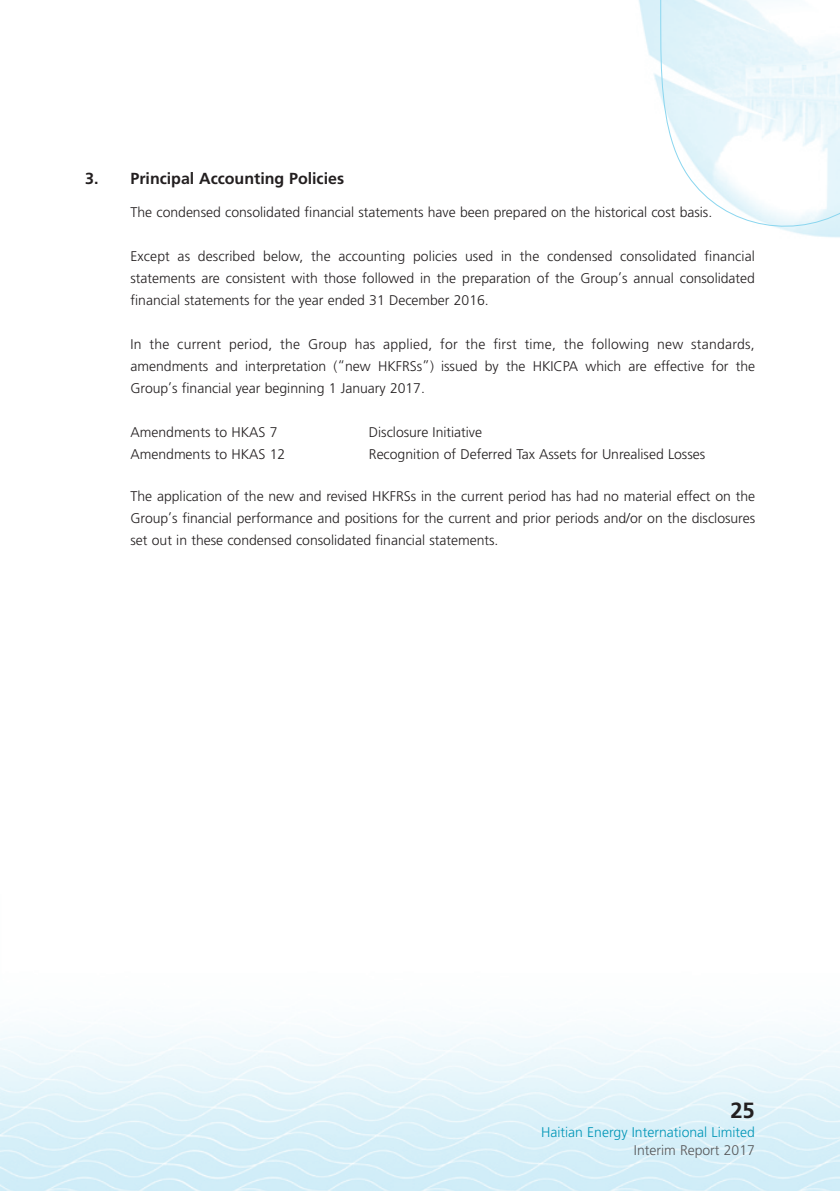
<style>
.page{position:relative;width:840px;height:1191px;background:#fff}
.page>*{position:absolute;margin:0;border:0;box-sizing:border-box;transform-origin:0 0}
.t1{font:700 22px "Frutiger LT Std";color:#231f20}
.Notes_HD1{font:700 16px "Frutiger LT Std";color:#231f20}
.Notes{font:300 14px/22px "Frutiger LT Std";color:#231f20;text-align:justify}
.t2{font:300 14px "Frutiger LT Std";color:#0196b7}
.t3{font:300 14px "Frutiger LT Std";color:#57585a}
</style>
<div class="page">
<svg style="left:639px;top:0;width:200px;height:238px"></svg>
<img style="left:0;top:1026px;width:839px;height:165px">
<p class="Notes_HD1" style="left:85px;top:169px;width:260px">3. Principal Accounting Policies</p>
<p class="Notes" style="left:130px;top:201px;width:583px">The condensed consolidated financial statements have been prepared on the historical cost basis.</p>
<p class="Notes" style="left:130px;top:245px;width:625px">Except as described below, the accounting policies used in the condensed consolidated financial statements are consistent with those followed in the preparation of the Group’s annual consolidated financial statements for the year ended 31 December 2016.</p>
<p class="Notes" style="left:130px;top:333px;width:625px">In the current period, the Group has applied, for the first time, the following new standards, amendments and interpretation (“new HKFRSs”) issued by the HKICPA which are effective for the Group’s financial year beginning 1 January 2017.</p>
<p class="Notes" style="left:130px;top:421px;width:148px">Amendments to HKAS 7</p>
<p class="Notes" style="left:369px;top:421px;width:115px">Disclosure Initiative</p>
<p class="Notes" style="left:130px;top:443px;width:156px">Amendments to HKAS 12</p>
<p class="Notes" style="left:369px;top:443px;width:337px">Recognition of Deferred Tax Assets for Unrealised Losses</p>
<p class="Notes" style="left:130px;top:485px;width:625px">The application of the new and revised HKFRSs in the current period has had no material effect on the Group’s financial performance and positions for the current and prior periods and/or on the disclosures set out in these condensed consolidated financial statements.</p>
<h1 class="t1" style="left:730px;top:1097px;width:26px">25</h1>
<p class="t2" style="left:541px;top:1124px;width:215px">Haitian Energy International Limited</p>
<p class="t3" style="left:633px;top:1142px;width:122px">Interim Report 2017</p>
</div>
